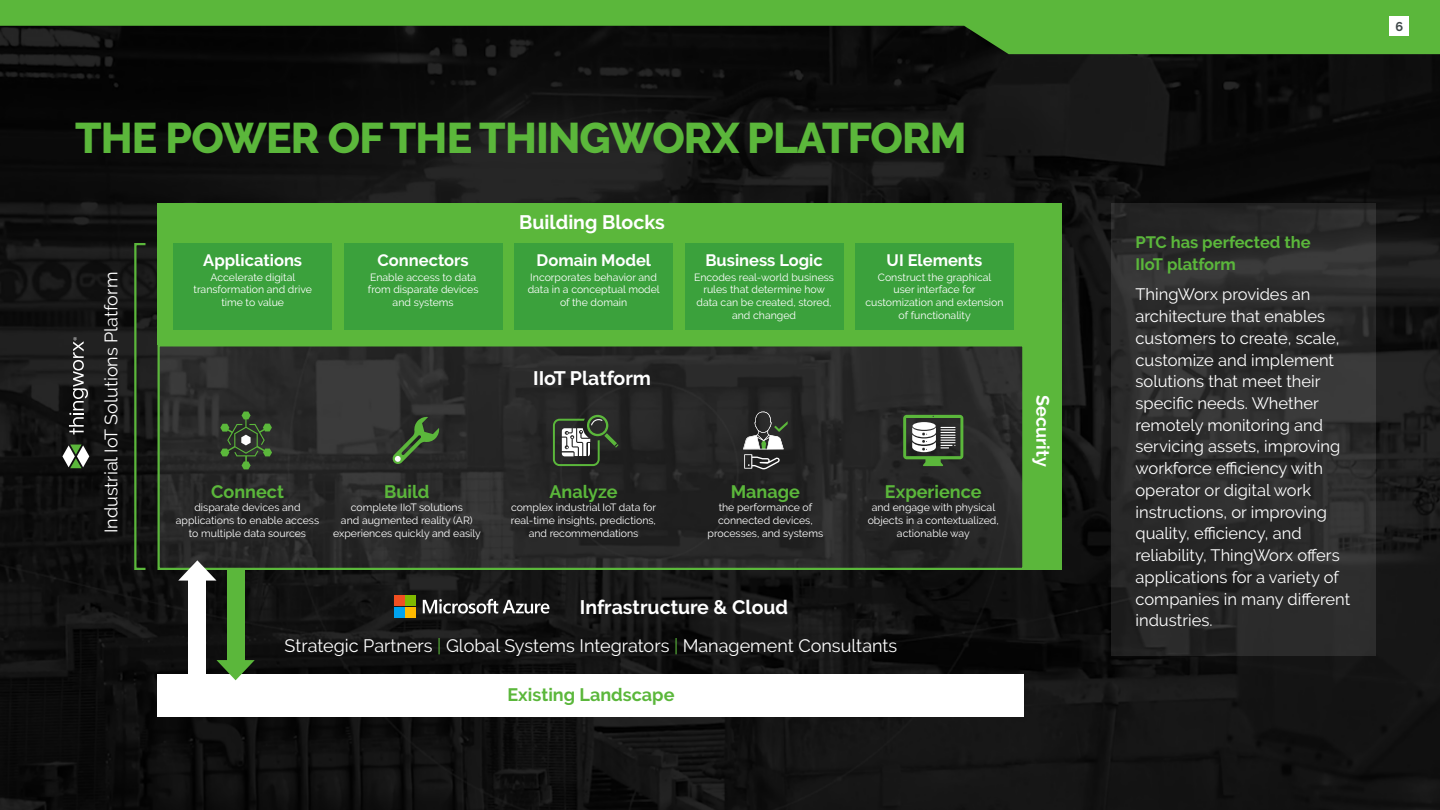
<style>
.page{position:relative;width:1440px;height:810px;background:#fff}
.page>*{position:absolute;margin:0;border:0;box-sizing:border-box;transform-origin:0 0}
.t1{font:800 42.75px "PTC Raleway";letter-spacing:-.02em;color:#5bb73b}
.t2{font:700 19.5px "PTC Raleway";color:#fff}
.t3{font:18px "PTC Raleway";color:#fff}
.t4{font:700 18px "PTC Raleway";color:#5bb73b}
.t5{font:700 18px "PTC Raleway";color:#fff}
.t6{font:16.5px/21.8px "PTC Raleway";color:#fff}
.t7{font:700 16.5px "PTC Raleway";color:#fff}
.t8{font:700 16.5px/21.8px "PTC Raleway";color:#5bb73b}
.t9{font:700 12.75px "PTC Raleway";color:#3d4647}
.t10{font:10.5px/12.6px "PTC Raleway";color:#fff;text-align:center}
.s1{color:#5bb73b}
</style>
<div class="page">
<img style="left:0;top:54px;width:1440px;height:756px">
<svg style="left:161px;top:347px;width:860px;height:220px;background:#282828"></svg>
<div style="left:158px;top:344px;width:866px;height:226px;border:2px solid #5bb73b"></div>
<div style="left:1024px;top:203px;width:38px;height:367px;background:#5bb73b"></div>
<div style="left:158px;top:203px;width:866px;height:142px;background:#5bb73b"></div>
<div style="left:158px;top:674px;width:866px;height:43px;background:#fff"></div>
<svg style="left:1111px;top:203px;width:265px;height:452px;background:#2c2c2c"></svg>
<div style="left:173px;top:243px;width:159px;height:87px;background:#3ba13c"></div>
<div style="left:514px;top:243px;width:159px;height:87px;background:#3ba13c"></div>
<div style="left:344px;top:243px;width:159px;height:87px;background:#3ba13c"></div>
<div style="left:685px;top:243px;width:159px;height:87px;background:#3ba13c"></div>
<div style="left:855px;top:243px;width:159px;height:87px;background:#3ba13c"></div>
<svg style="left:69px;top:337px;width:19px;height:97px;background:#494949"></svg>
<svg style="left:62px;top:445px;width:27px;height:23px"></svg>
<div style="left:134px;top:243px;width:13px;height:327px;border:2px solid #5bb73b"></div>
<svg style="left:423px;top:599px;width:126px;height:15px"></svg>
<div style="left:394px;top:595px;width:10px;height:11px;background:#f24f21"></div>
<div style="left:406px;top:595px;width:10px;height:11px;background:#80ba00"></div>
<div style="left:394px;top:607px;width:10px;height:11px;background:#00a3f0"></div>
<div style="left:406px;top:607px;width:10px;height:11px;background:#ffba00"></div>
<svg style="left:0;top:0;width:1440px;height:54px;background:#3d7829"></svg>
<svg style="left:220px;top:412px;width:52px;height:57px;background:#384932"></svg>
<svg style="left:392px;top:417px;width:47px;height:48px;background:#394f31"></svg>
<svg style="left:553px;top:415px;width:65px;height:51px;background:#515e4d"></svg>
<svg style="left:743px;top:411px;width:45px;height:58px;background:#565855"></svg>
<svg style="left:903px;top:415px;width:60px;height:51px"></svg>
<div style="left:1390px;top:16px;width:19px;height:20px;background:#fff"></div>
<svg style="left:178px;top:560px;width:38px;height:21px"></svg>
<div style="left:188px;top:579px;width:18px;height:101px;background:#fff"></div>
<svg style="left:216px;top:660px;width:39px;height:20px"></svg>
<div style="left:227px;top:569px;width:18px;height:93px;background:#5bb73b"></div>
<h1 class="t1" style="left:75px;top:113px;width:893px">THE POWER OF THE THINGWORX PLATFORM</h1>
<h3 class="t3" style="left:101px;top:533px;width:263px;rotate:-90deg">Industrial IoT Solutions Platform</h3>
<h3 class="t7" style="left:203px;top:251px;width:100px">Applications</h3>
<p class="t10" style="left:193px;top:271px;width:120px">Accelerate digital transformation and drive time to value</p>
<h3 class="t7" style="left:378px;top:251px;width:93px">Connectors</h3>
<p class="t10" style="left:368px;top:271px;width:112px">Enable access to data from disparate devices and systems</p>
<h2 class="t2" style="left:519px;top:211px;width:147px">Building Blocks</h2>
<h3 class="t7" style="left:537px;top:251px;width:116px">Domain Model</h3>
<p class="t10" style="left:528px;top:271px;width:134px">Incorporates behavior and data in a conceptual model of the domain</p>
<h2 class="t2" style="left:533px;top:367px;width:119px">IIoT Platform</h2>
<h3 class="t7" style="left:705px;top:251px;width:119px">Business Logic</h3>
<p class="t10" style="left:694px;top:271px;width:142px">Encodes real-world business rules that determine how data can be created, stored, and changed</p>
<h3 class="t7" style="left:887px;top:251px;width:97px">UI Elements</h3>
<p class="t10" style="left:865px;top:271px;width:140px">Construct the graphical<br>user interface for customization and extension of functionality</p>
<h3 class="t4" style="left:211px;top:482px;width:74px">Connect</h3>
<p class="t10" style="left:176px;top:501px;width:145px">disparate devices and applications to enable access to multiple data sources</p>
<h3 class="t4" style="left:384px;top:482px;width:47px">Build</h3>
<p class="t10" style="left:333px;top:501px;width:149px">complete IIoT solutions<br>and augmented reality (AR) experiences quickly and easily</p>
<h3 class="t4" style="left:549px;top:482px;width:70px">Analyze</h3>
<p class="t10" style="left:511px;top:501px;width:147px">complex industrial IoT data for real-time insights, predictions, and recommendations</p>
<h3 class="t4" style="left:731px;top:482px;width:71px">Manage</h3>
<p class="t10" style="left:708px;top:501px;width:117px">the performance of connected devices, processes, and systems</p>
<h2 class="t2" style="left:580px;top:596px;width:210px">Infrastructure &amp; Cloud</h2>
<h3 class="t4" style="left:885px;top:482px;width:98px">Experience</h3>
<p class="t10" style="left:868px;top:501px;width:133px">and engage with physical objects in a contextualized, actionable way</p>
<h3 class="t3" style="left:285px;top:635px;width:614px">Strategic Partners <span class="s1">|</span> Global Systems Integrators <span class="s1">|</span> Management Consultants</h3>
<h3 class="t4" style="left:508px;top:684px;width:168px">Existing Landscape</h3>
<h3 class="t5" style="left:1053px;top:395px;width:73px;rotate:90deg">Security</h3>
<p class="t9" style="left:1396px;top:20px;width:9px">6</p>
<h3 class="t8" style="left:1136px;top:231px;width:177px">PTC has perfected the<br>IIoT platform</h3>
<p class="t6" style="left:1136px;top:284px;width:216px">ThingWorx provides an architecture that enables customers to create, scale, customize and implement solutions that meet their specific needs. Whether remotely monitoring and servicing assets, improving workforce efficiency with operator or digital work instructions, or improving quality, efficiency, and reliability, ThingWorx offers applications for a variety of companies in many different industries.</p>
</div>
